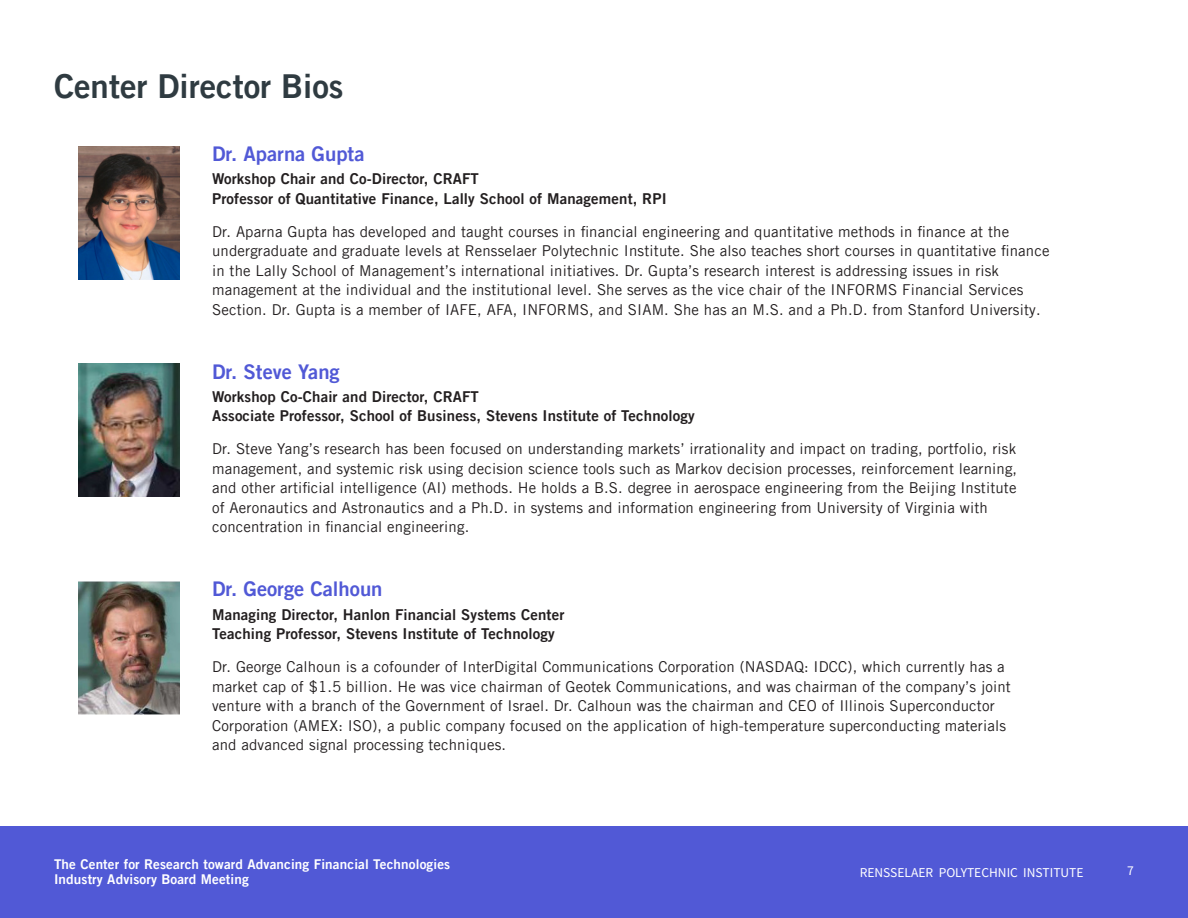
<style>
.page{position:relative;width:1188px;height:918px;background:#fff}
.page>*{position:absolute;margin:0;border:0;box-sizing:border-box;transform-origin:0 0}
.t1{font:33px "Trade Gothic LT Pro Bd 2";color:#2f3b41}
.Body{font:20.25px "Trade Gothic LT Pro Bd 2";color:#5159d6}
.Body-2{font:15px/19.5px "Trade Gothic LT Pro";letter-spacing:.01em;color:#231f20}
.Body-3{font:15px/19.5px "Trade Gothic LT Pro Bd 2";letter-spacing:.01em;color:#231f20}
.t2{font:13.5px/15px "Trade Gothic LT Pro Bd 2";letter-spacing:.01em;color:#fff}
.t3{font:13.5px "Source Sans Pro";color:#fff}
</style>
<div class="page">
<div style="left:0;top:826px;width:1188px;height:92px;background:#5159d6"></div>
<img style="left:78px;top:147px;width:101px;height:132px">
<img style="left:78px;top:364px;width:101px;height:133px">
<img style="left:78px;top:582px;width:101px;height:133px">
<p class="t1" style="left:54px;top:66px;width:291px">Center Director Bios</p>
<p class="Body" style="left:212px;top:141px;width:154px">Dr. Aparna Gupta</p>
<p class="Body-3" style="left:212px;top:169px;width:456px">Workshop Chair and Co-Director, CRAFT<br>Professor of Quantitative Finance, Lally School of Management, RPI</p>
<p class="Body-2" style="left:212px;top:221px;width:839px">Dr. Aparna Gupta has developed and taught courses in financial engineering and quantitative methods in finance at the undergraduate and graduate levels at Rensselaer Polytechnic Institute. She also teaches short courses in quantitative finance in the Lally School of Management’s international initiatives. Dr. Gupta’s research interest is addressing issues in risk management at the individual and the institutional level. She serves as the vice chair of the INFORMS Financial Services Section. Dr. Gupta is a member of IAFE, AFA, INFORMS, and SIAM. She has an M.S. and a Ph.D. from Stanford University.</p>
<p class="Body" style="left:212px;top:359px;width:129px">Dr. Steve Yang</p>
<p class="Body-3" style="left:212px;top:386px;width:484px">Workshop Co-Chair and Director, CRAFT<br>Associate Professor, School of Business, Stevens Institute of Technology</p>
<p class="Body-2" style="left:212px;top:439px;width:807px">Dr. Steve Yang’s research has been focused on understanding markets’ irrationality and impact on trading, portfolio, risk management, and systemic risk using decision science tools such as Markov decision processes, reinforcement learning, and other artificial intelligence (AI) methods. He holds a B.S. degree in aerospace engineering from the Beijing Institute of Aeronautics and Astronautics and a Ph.D. in systems and information engineering from University of Virginia with concentration in financial engineering.</p>
<p class="Body" style="left:212px;top:577px;width:172px">Dr. George Calhoun</p>
<p class="Body-3" style="left:212px;top:604px;width:354px">Managing Director, Hanlon Financial Systems Center<br>Teaching Professor, Stevens Institute of Technology</p>
<p class="Body-2" style="left:212px;top:657px;width:800px">Dr. George Calhoun is a cofounder of InterDigital Communications Corporation (NASDAQ: IDCC), which currently has a market cap of $1.5 billion. He was vice chairman of Geotek Communications, and was chairman of the company’s joint venture with a branch of the Government of Israel. Dr. Calhoun was the chairman and CEO of Illinois Superconductor Corporation (AMEX: ISO), a public company focused on the application of high-temperature superconducting materials and advanced signal processing techniques.</p>
<p class="t2" style="left:54px;top:857px;width:398px">The Center for Research toward Advancing Financial Technologies<br>Industry Advisory Board Meeting</p>
<p class="t3" style="left:860px;top:864px;width:225px">RENSSELAER POLYTECHNIC INSTITUTE</p>
<p class="t3" style="left:1127px;top:862px;width:8px">7</p>
</div>
